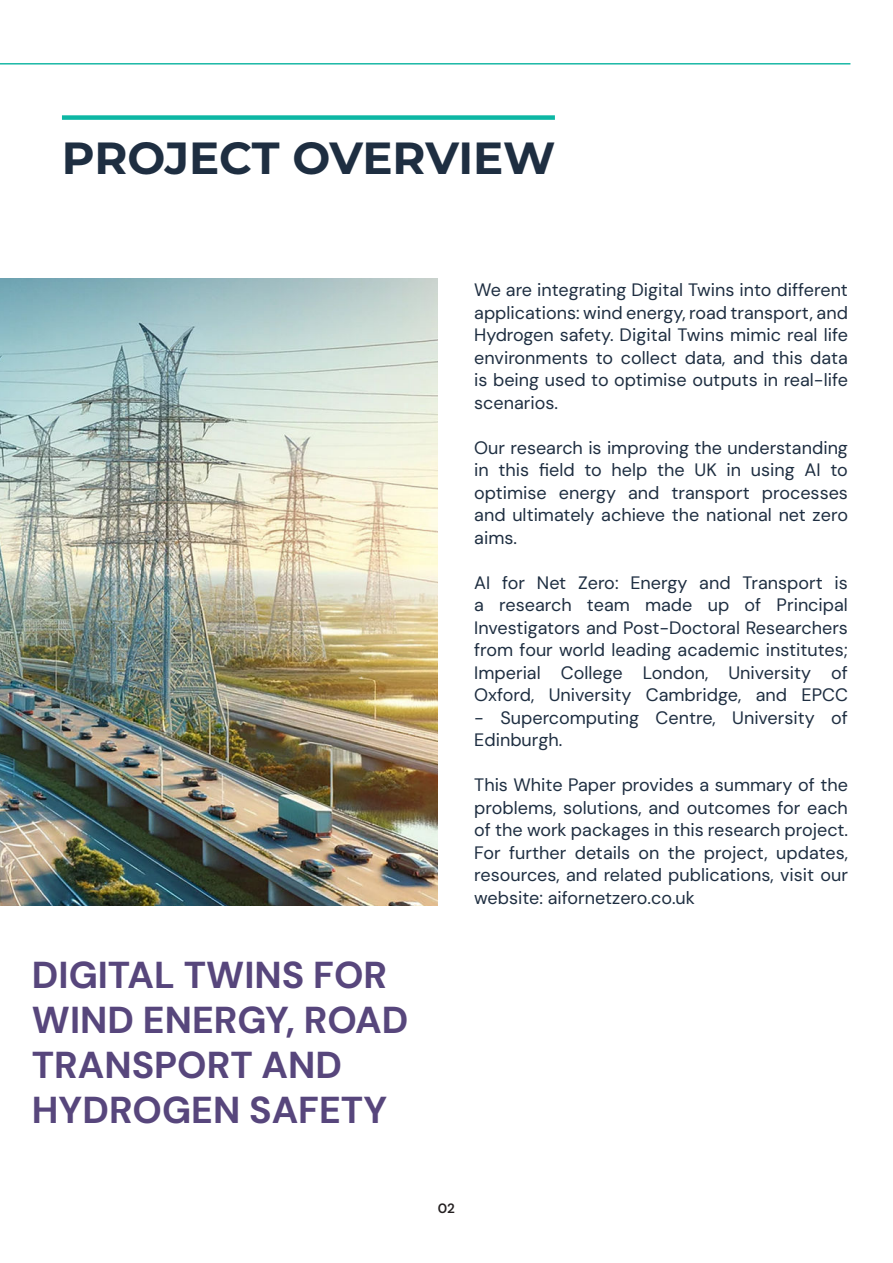
<style>
.page{position:relative;width:893px;height:1263px;background:#fff}
.page>*{position:absolute;margin:0;border:0;box-sizing:border-box;transform-origin:0 0}
.t1{font:700 45px "Montserrat";letter-spacing:-.005em;color:#1e2e41}
.t2{font:700 37.5px/45px "DM Sans 18 pt";color:#57467c}
.t3{font:18px/22.5px "DM Sans 18 pt";color:#1e2e41;text-align:justify}
.t4{font:600 13.5px "DM Sans 18 pt";color:#231f20}
</style>
<div class="page">
<img style="left:0;top:278px;width:437px;height:628px">
<div style="left:62px;top:115px;width:493px;height:5px;background:#0db7a4"></div>
<hr style="left:0;top:63px;width:850px;height:2px;background:#1ab8a6">
<h1 class="t1" style="left:62px;top:132px;width:495px">PROJECT OVERVIEW</h1>
<h2 class="t2" style="left:32px;top:956px;width:378px">DIGITAL TWINS FOR<br>WIND ENERGY, ROAD<br>TRANSPORT AND<br>HYDROGEN SAFETY</h2>
<p class="t3" style="left:474px;top:280px;width:375px">We are integrating Digital Twins into different applications: wind energy, road transport, and Hydrogen safety. Digital Twins mimic real life environments to collect data, and this data is being used to optimise outputs in real-life scenarios.</p>
<p class="t3" style="left:474px;top:437px;width:375px">Our research is improving the understanding in this field to help the UK in using AI to optimise energy and transport processes and ultimately achieve the national net zero aims.</p>
<p class="t3" style="left:474px;top:571px;width:375px">AI for Net Zero: Energy and Transport is a research team made up of Principal Investigators and Post-Doctoral Researchers from four world leading academic institutes; Imperial College London, University of Oxford, University Cambridge, and EPCC</p>
<p class="t3" style="left:474px;top:706px;width:375px">- Supercomputing Centre, University of<br>Edinburgh.</p>
<p class="t3" style="left:474px;top:775px;width:375px">This White Paper provides a summary of the problems, solutions, and outcomes for each of the work packages in this research project.<br>For further details on the project, updates, resources, and related publications, visit our website: aifornetzero.co.uk</p>
<p class="t4" style="left:438px;top:1202px;width:19px">02</p>
</div>
